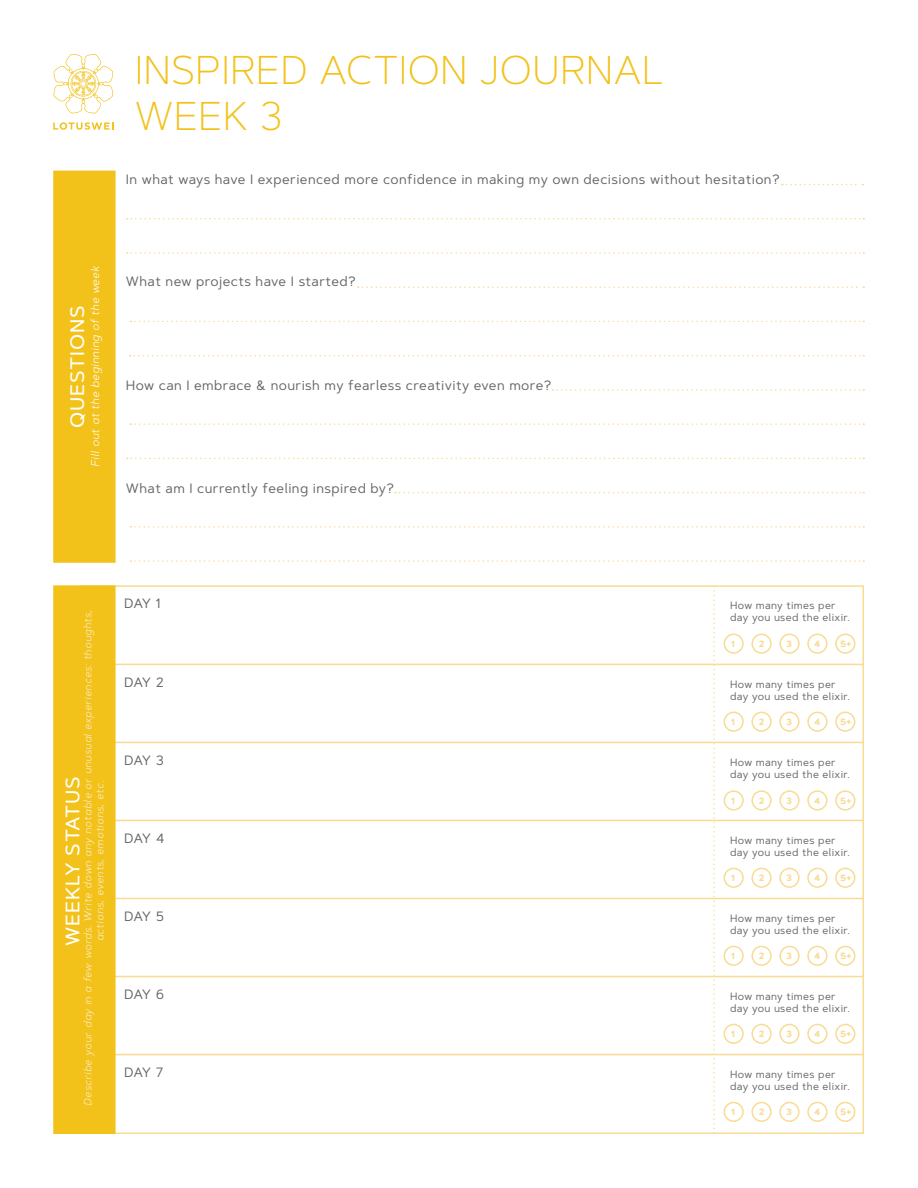
<style>
.page{position:relative;width:918px;height:1188px;background:#fff}
.page>*{position:absolute;margin:0;border:0;box-sizing:border-box;transform-origin:0 0}
.t1{font:200 40.05px/46px "Artegra Sans";color:#f2c21b}
.t2{font:500 19.5px "Artegra Sans";letter-spacing:.04em;color:#fff}
.t3{font:13.5px "Artegra Sans";letter-spacing:.03em;color:#636466}
.t4{font:italic 300 11.25px "Artegra Sans";letter-spacing:.025em;color:#fff}
.t5{font:10.5px/12px "Artegra Sans";letter-spacing:.03em;color:#636466}
.t6{font:italic 300 10.5px/12px "Artegra Sans";letter-spacing:.045em;color:#fcefd0}
.t7{font:700 9px "Artegra Sans";color:#f8dc93}
</style>
<div class="page">
<hr style="left:82px;top:664px;width:781px;height:1px;background:#f8dc93">
<hr style="left:82px;top:742px;width:781px;height:1px;background:#f8dc93">
<hr style="left:82px;top:820px;width:781px;height:1px;background:#f8dc93">
<hr style="left:82px;top:898px;width:781px;height:1px;background:#f8dc93">
<hr style="left:82px;top:976px;width:781px;height:1px;background:#f8dc93">
<hr style="left:82px;top:1054px;width:781px;height:1px;background:#f8dc93">
<div style="left:53px;top:171px;width:63px;height:392px;background:#f2c21b;border:2px solid #f2c21b"></div>
<div style="left:53px;top:585px;width:63px;height:549px;background:#f2c21b;border:2px solid #f2c21b"></div>
<svg style="left:713px;top:586px;width:2px;height:548px"></svg>
<svg style="left:782px;top:184px;width:81px;height:1px"></svg>
<svg style="left:130px;top:355px;width:734px;height:1px"></svg>
<svg style="left:395px;top:492px;width:469px;height:1px"></svg>
<svg style="left:127px;top:218px;width:737px;height:2px"></svg>
<svg style="left:552px;top:389px;width:312px;height:2px"></svg>
<svg style="left:358px;top:286px;width:506px;height:2px"></svg>
<svg style="left:130px;top:526px;width:734px;height:2px"></svg>
<svg style="left:127px;top:252px;width:737px;height:2px"></svg>
<svg style="left:130px;top:423px;width:734px;height:2px"></svg>
<svg style="left:130px;top:321px;width:734px;height:1px"></svg>
<svg style="left:127px;top:458px;width:737px;height:1px"></svg>
<svg style="left:130px;top:560px;width:734px;height:2px"></svg>
<svg style="left:53px;top:54px;width:61px;height:60px"></svg>
<svg style="left:53px;top:122px;width:60px;height:8px"></svg>
<div style="left:835px;top:634px;width:20px;height:20px;border:2px solid #f8dc93;border-radius:50%"></div>
<div style="left:724px;top:634px;width:20px;height:20px;border:2px solid #f8dc93;border-radius:50%"></div>
<div style="left:751px;top:634px;width:21px;height:20px;border:2px solid #f8dc93;border-radius:50%"></div>
<div style="left:779px;top:634px;width:21px;height:20px;border:2px solid #f8dc93;border-radius:50%"></div>
<div style="left:807px;top:634px;width:21px;height:20px;border:2px solid #f8dc93;border-radius:50%"></div>
<div style="left:835px;top:712px;width:20px;height:20px;border:2px solid #f8dc93;border-radius:50%"></div>
<div style="left:724px;top:712px;width:20px;height:20px;border:2px solid #f8dc93;border-radius:50%"></div>
<div style="left:751px;top:712px;width:21px;height:20px;border:2px solid #f8dc93;border-radius:50%"></div>
<div style="left:779px;top:712px;width:21px;height:20px;border:2px solid #f8dc93;border-radius:50%"></div>
<div style="left:807px;top:712px;width:21px;height:20px;border:2px solid #f8dc93;border-radius:50%"></div>
<div style="left:835px;top:790px;width:20px;height:21px;border:2px solid #f8dc93;border-radius:50%"></div>
<div style="left:724px;top:790px;width:20px;height:21px;border:2px solid #f8dc93;border-radius:50%"></div>
<div style="left:751px;top:790px;width:21px;height:21px;border:2px solid #f8dc93;border-radius:50%"></div>
<div style="left:779px;top:790px;width:21px;height:21px;border:2px solid #f8dc93;border-radius:50%"></div>
<div style="left:807px;top:790px;width:21px;height:21px;border:2px solid #f8dc93;border-radius:50%"></div>
<div style="left:835px;top:868px;width:20px;height:20px;border:2px solid #f8dc93;border-radius:50%"></div>
<div style="left:724px;top:868px;width:20px;height:20px;border:2px solid #f8dc93;border-radius:50%"></div>
<div style="left:751px;top:868px;width:21px;height:20px;border:2px solid #f8dc93;border-radius:50%"></div>
<div style="left:779px;top:868px;width:21px;height:20px;border:2px solid #f8dc93;border-radius:50%"></div>
<div style="left:807px;top:868px;width:21px;height:20px;border:2px solid #f8dc93;border-radius:50%"></div>
<div style="left:835px;top:946px;width:20px;height:20px;border:2px solid #f8dc93;border-radius:50%"></div>
<div style="left:724px;top:946px;width:20px;height:20px;border:2px solid #f8dc93;border-radius:50%"></div>
<div style="left:751px;top:946px;width:21px;height:20px;border:2px solid #f8dc93;border-radius:50%"></div>
<div style="left:779px;top:946px;width:21px;height:20px;border:2px solid #f8dc93;border-radius:50%"></div>
<div style="left:807px;top:946px;width:21px;height:20px;border:2px solid #f8dc93;border-radius:50%"></div>
<div style="left:835px;top:1024px;width:20px;height:20px;border:2px solid #f8dc93;border-radius:50%"></div>
<div style="left:724px;top:1024px;width:20px;height:20px;border:2px solid #f8dc93;border-radius:50%"></div>
<div style="left:751px;top:1024px;width:21px;height:20px;border:2px solid #f8dc93;border-radius:50%"></div>
<div style="left:779px;top:1024px;width:21px;height:20px;border:2px solid #f8dc93;border-radius:50%"></div>
<div style="left:807px;top:1024px;width:21px;height:20px;border:2px solid #f8dc93;border-radius:50%"></div>
<div style="left:835px;top:1102px;width:20px;height:20px;border:2px solid #f8dc93;border-radius:50%"></div>
<div style="left:724px;top:1102px;width:20px;height:20px;border:2px solid #f8dc93;border-radius:50%"></div>
<div style="left:751px;top:1102px;width:21px;height:20px;border:2px solid #f8dc93;border-radius:50%"></div>
<div style="left:779px;top:1102px;width:21px;height:20px;border:2px solid #f8dc93;border-radius:50%"></div>
<div style="left:807px;top:1102px;width:21px;height:20px;border:2px solid #f8dc93;border-radius:50%"></div>
<h1 class="t1" style="left:135px;top:46px;width:531px">INSPIRED ACTION JOURNAL<br>WEEK 3</h1>
<p class="t3" style="left:126px;top:170px;width:655px">In what ways have I experienced more confidence in making my own decisions without hesitation?</p>
<p class="t4" style="left:88px;top:467px;width:202px;rotate:-90deg">Fill out at the beginning of the week</p>
<h2 class="t2" style="left:64px;top:428px;width:123px;rotate:-90deg">QUESTIONS</h2>
<p class="t3" style="left:126px;top:272px;width:231px">What new projects have I started?</p>
<p class="t3" style="left:126px;top:376px;width:427px">How can I embrace &amp; nourish my fearless creativity even more?</p>
<p class="t3" style="left:126px;top:479px;width:270px">What am I currently feeling inspired by?</p>
<p class="t6" style="left:82px;top:941px;width:333px;text-indent:-164px;rotate:-90deg">Describe your day in a few words. Write down any notable or unusual experiences: thoughts, actions, events, emotions, etc.</p>
<h2 class="t2" style="left:59px;top:946px;width:170px;rotate:-90deg">WEEKLY STATUS</h2>
<p class="t3" style="left:124px;top:594px;width:38px">DAY 1</p>
<p class="t3" style="left:124px;top:673px;width:41px">DAY 2</p>
<p class="t3" style="left:124px;top:751px;width:41px">DAY 3</p>
<p class="t3" style="left:124px;top:829px;width:42px">DAY 4</p>
<p class="t3" style="left:124px;top:907px;width:41px">DAY 5</p>
<p class="t3" style="left:124px;top:985px;width:42px">DAY 6</p>
<p class="t3" style="left:124px;top:1063px;width:41px">DAY 7</p>
<p class="t5" style="left:730px;top:600px;width:121px">How many times per day you used the elixir.</p>
<p class="t7" style="left:731px;top:637px;width:5px">1</p>
<p class="t7" style="left:759px;top:637px;width:7px">2</p>
<p class="t7" style="left:786px;top:637px;width:7px">3</p>
<p class="t7" style="left:814px;top:637px;width:8px">4</p>
<p class="t7" style="left:840px;top:637px;width:13px">5+</p>
<p class="t5" style="left:730px;top:678px;width:121px">How many times per day you used the elixir.</p>
<p class="t7" style="left:731px;top:715px;width:5px">1</p>
<p class="t7" style="left:759px;top:715px;width:7px">2</p>
<p class="t7" style="left:786px;top:715px;width:7px">3</p>
<p class="t7" style="left:814px;top:715px;width:8px">4</p>
<p class="t7" style="left:840px;top:715px;width:13px">5+</p>
<p class="t5" style="left:730px;top:756px;width:121px">How many times per day you used the elixir.</p>
<p class="t7" style="left:731px;top:794px;width:5px">1</p>
<p class="t7" style="left:759px;top:794px;width:7px">2</p>
<p class="t7" style="left:786px;top:794px;width:7px">3</p>
<p class="t7" style="left:814px;top:794px;width:8px">4</p>
<p class="t7" style="left:840px;top:794px;width:13px">5+</p>
<p class="t5" style="left:730px;top:834px;width:121px">How many times per day you used the elixir.</p>
<p class="t7" style="left:731px;top:871px;width:5px">1</p>
<p class="t7" style="left:759px;top:871px;width:7px">2</p>
<p class="t7" style="left:786px;top:871px;width:7px">3</p>
<p class="t7" style="left:814px;top:871px;width:8px">4</p>
<p class="t7" style="left:840px;top:871px;width:13px">5+</p>
<p class="t5" style="left:730px;top:912px;width:121px">How many times per day you used the elixir.</p>
<p class="t7" style="left:731px;top:949px;width:5px">1</p>
<p class="t7" style="left:759px;top:949px;width:7px">2</p>
<p class="t7" style="left:786px;top:949px;width:7px">3</p>
<p class="t7" style="left:814px;top:949px;width:8px">4</p>
<p class="t7" style="left:840px;top:949px;width:13px">5+</p>
<p class="t5" style="left:730px;top:990px;width:121px">How many times per day you used the elixir.</p>
<p class="t7" style="left:731px;top:1028px;width:5px">1</p>
<p class="t7" style="left:759px;top:1028px;width:7px">2</p>
<p class="t7" style="left:786px;top:1028px;width:7px">3</p>
<p class="t7" style="left:814px;top:1028px;width:8px">4</p>
<p class="t7" style="left:840px;top:1028px;width:13px">5+</p>
<p class="t5" style="left:730px;top:1068px;width:121px">How many times per day you used the elixir.</p>
<p class="t7" style="left:731px;top:1106px;width:5px">1</p>
<p class="t7" style="left:759px;top:1106px;width:7px">2</p>
<p class="t7" style="left:786px;top:1106px;width:7px">3</p>
<p class="t7" style="left:814px;top:1106px;width:8px">4</p>
<p class="t7" style="left:840px;top:1106px;width:13px">5+</p>
</div>
